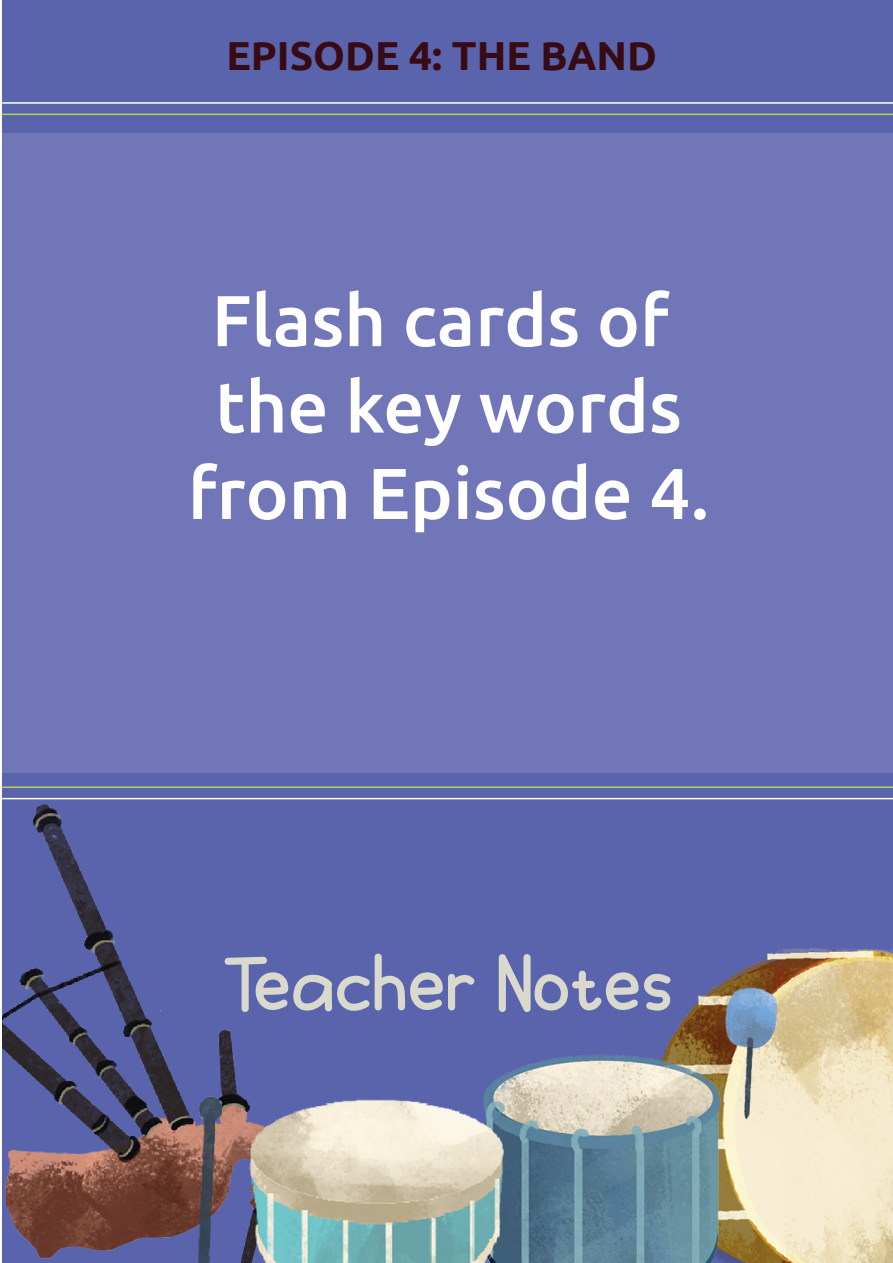
<style>
.page{position:relative;width:893px;height:1263px;background:#fff}
.page>*{position:absolute;margin:0;border:0;box-sizing:border-box;transform-origin:0 0}
.t1{font:85.95px "Children Sans";color:#d9d9ce}
.t2{font:500 72px/86.4px "Ubuntu";color:#fff;text-align:center}
.t3{font:700 40.5px "Ubuntu";color:#380a14}
</style>
<div class="page">
<div style="left:2px;top:0;width:891px;height:1263px;background:#5964ac"></div>
<hr style="left:2px;top:786px;width:891px;height:2px;background:#b2d455">
<hr style="left:2px;top:798px;width:891px;height:1px;background:#fff">
<hr style="left:2px;top:114px;width:891px;height:1px;background:#b2d455">
<hr style="left:2px;top:102px;width:891px;height:2px;background:#fff">
<img style="left:716px;top:949px;width:177px;height:314px">
<img style="left:485px;top:987px;width:292px;height:276px">
<img style="left:2px;top:804px;width:236px;height:455px">
<img style="left:196px;top:1092px;width:307px;height:171px">
<div style="left:2px;top:133px;width:891px;height:639px;background:#7176b8"></div>
<p class="t3" style="left:226px;top:31px;width:432px">EPISODE 4: THE BAND</p>
<p class="t2" style="left:188px;top:275px;width:523px">Flash cards of the key words from Episode 4.</p>
<p class="t1" style="left:224px;top:953px;width:451px">Teacher Notes</p>
</div>
